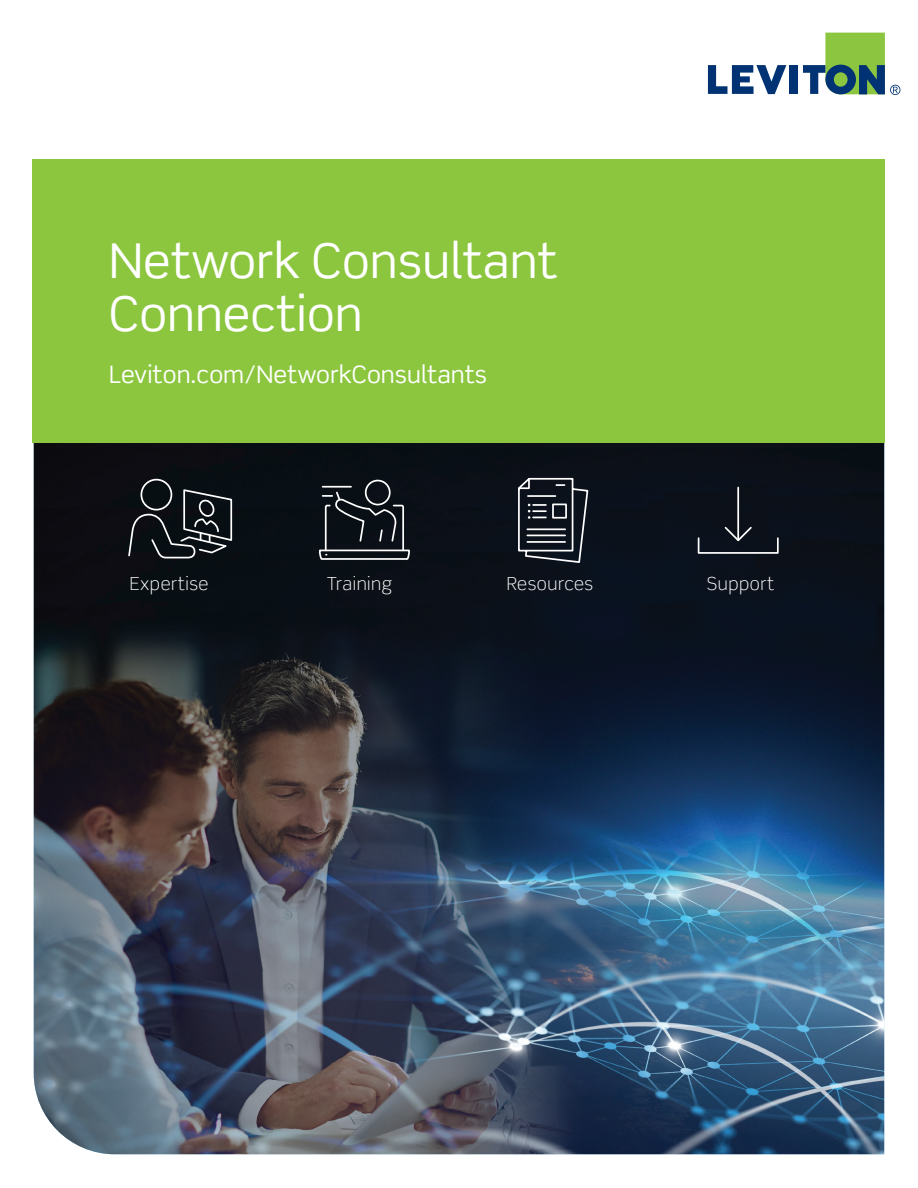
<style>
.page{position:relative;width:918px;height:1188px;background:#fff}
.page>*{position:absolute;margin:0;border:0;box-sizing:border-box;transform-origin:0 0}
.t1{font:48px/52.5px "Scene Std";color:#fff}
.t2{font:24px "Scene Std";color:#fff}
.t3{font:300 18px "Scene Std";letter-spacing:.03em;color:#fff}
</style>
<div class="page">
<img style="left:34px;top:443px;width:850px;height:711px">
<svg style="left:708px;top:65px;width:78px;height:29px"></svg>
<div style="left:790px;top:65px;width:8px;height:29px;background:#013374"></div>
<svg style="left:803px;top:33px;width:97px;height:62px"></svg>
<div style="left:33px;top:159px;width:852px;height:284px;background:#8bc63e"></div>
<div style="left:141px;top:479px;width:31px;height:32px;border:2px solid #fff;border-radius:50%"></div>
<svg style="left:128px;top:488px;width:104px;height:71px;background:#292e32"></svg>
<div style="left:365px;top:480px;width:26px;height:25px;border:2px solid #fff;border-radius:50%"></div>
<hr style="left:323px;top:486px;width:28px;height:2px;background:#fff">
<svg style="left:318px;top:490px;width:92px;height:70px;background:#2b3035"></svg>
<svg style="left:518px;top:478px;width:71px;height:85px;background:#383d46"></svg>
<div style="left:698px;top:537px;width:81px;height:17px;border:2px solid #fff"></div>
<hr style="left:737px;top:487px;width:2px;height:53px;background:#fff">
<svg style="left:723px;top:525px;width:30px;height:18px"></svg>
<h1 class="t1" style="left:109px;top:234px;width:450px">Network Consultant<br>Connection</h1>
<h2 class="t2" style="left:109px;top:360px;width:380px">Leviton.com/NetworkConsultants</h2>
<p class="t3" style="left:130px;top:572px;width:80px">Expertise</p>
<p class="t3" style="left:327px;top:572px;width:67px">Training</p>
<p class="t3" style="left:507px;top:572px;width:88px">Resources</p>
<p class="t3" style="left:707px;top:572px;width:69px">Support</p>
</div>
